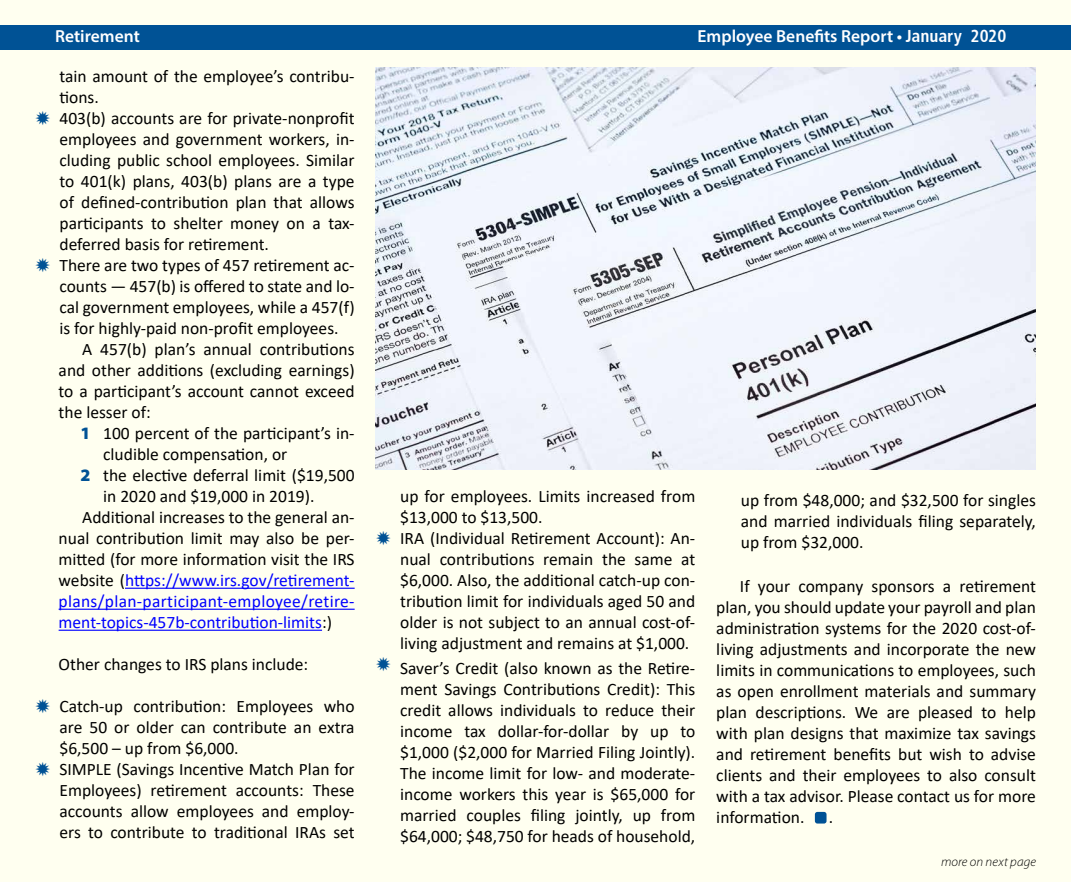
<style>
.page{position:relative;width:1071px;height:882px;background:#fff}
.page>*{position:absolute;margin:0;border:0;box-sizing:border-box;transform-origin:0 0}
.t1{font:17.5px/21px "Calibri";color:#000;text-align:justify}
.t2{font:17.5px "Calibri";color:#00f}
.t3{font:600 17.5px "Myriad Pro";color:#fff}
.t4{font:17.5px "Calibri";letter-spacing:.02em;color:#00f}
.t5{font:italic 300 13.12px "Myriad Pro";letter-spacing:.01em;color:#000}
.s1{font-family:"Humanist 777 BT Bold Condensed B";font-weight:400}
.s2{font-family:"Myriad Pro";font-weight:900;color:#005295}
.s3{color:#000}
</style>
<div class="page">
<div style="left:1px;top:1px;width:1070px;height:881px;background:#fffff0"></div>
<div style="left:0;top:25px;width:1071px;height:24px;background:#005295"></div>
<img style="left:376px;top:67px;width:660px;height:403px">
<hr style="left:125px;top:588px;width:230px;height:1px;background:#00f">
<hr style="left:59px;top:609px;width:296px;height:1px;background:#00f">
<hr style="left:59px;top:630px;width:263px;height:1px;background:#00f">
<div style="left:815px;top:812px;width:12px;height:12px;background:#005295;border-radius:3px"></div>
<p class="t3" style="left:55px;top:25px;width:86px">Retirement</p>
<p class="t3" style="left:698px;top:25px;width:310px">Employee Benefits Report • <span class="s1">January 2020</span></p>
<p class="t1" style="left:60px;top:66px;width:297px">tain amount of the employee’s contribu-</p>
<p class="t1" style="left:60px;top:87px;width:41px">tions.</p>
<p class="t1" style="left:60px;top:108px;width:297px">403(b) accounts are for private-nonprofit</p>
<p class="t1" style="left:60px;top:129px;width:297px">employees and government workers, in-</p>
<p class="t1" style="left:60px;top:150px;width:297px">cluding public school employees. Similar</p>
<p class="t1" style="left:60px;top:171px;width:297px">to 401(k) plans, 403(b) plans are a type</p>
<p class="t1" style="left:60px;top:192px;width:297px">of defined-contribution plan that allows</p>
<p class="t1" style="left:60px;top:213px;width:297px">participants to shelter money on a tax-</p>
<p class="t1" style="left:60px;top:234px;width:211px">deferred basis for retirement.</p>
<p class="t1" style="left:60px;top:255px;width:297px">There are two types of 457 retirement ac-</p>
<p class="t1" style="left:60px;top:276px;width:297px">counts — 457(b) is offered to state and lo-</p>
<p class="t1" style="left:60px;top:297px;width:297px">cal government employees, while a 457(f)</p>
<p class="t1" style="left:60px;top:318px;width:281px">is for highly-paid non-profit employees.</p>
<p class="t1" style="left:82px;top:339px;width:274px">A 457(b) plan’s annual contributions</p>
<p class="t1" style="left:59px;top:360px;width:298px">and other additions (excluding earnings)</p>
<p class="t1" style="left:59px;top:381px;width:298px">to a participant’s account cannot exceed</p>
<p class="t1" style="left:59px;top:402px;width:94px">the lesser of:</p>
<p class="t1" style="left:80px;top:423px;width:276px"><span class="s2">1</span> 100 percent of the participant’s in-</p>
<p class="t1" style="left:103px;top:444px;width:186px">cludible compensation, or</p>
<p class="t1" style="left:81px;top:465px;width:276px"><span class="s2">2</span> the elective deferral limit ($19,500</p>
<p class="t1" style="left:103px;top:486px;width:213px">in 2020 and $19,000 in 2019).</p>
<p class="t1" style="left:82px;top:507px;width:274px">Additional increases to the general an-</p>
<p class="t1" style="left:59px;top:528px;width:298px">nual contribution limit may also be per-</p>
<p class="t1" style="left:59px;top:549px;width:298px">mitted (for more information visit the IRS</p>
<p class="t2" style="left:59px;top:568px;width:298px"><span class="s3">website (</span>https://www.irs.gov/retirement-</p>
<p class="t4" style="left:59px;top:589px;width:297px">plans/plan-participant-employee/retire-</p>
<p class="t2" style="left:59px;top:610px;width:275px">ment-topics-457b-contribution-limits<span class="s3">:)</span></p>
<p class="t1" style="left:59px;top:654px;width:251px">Other changes to IRS plans include:</p>
<p class="t1" style="left:60px;top:696px;width:297px;text-align:left">Catch-up contribution: Employees who are 50 or older can contribute an extra $6,500 – up from $6,000.<br>SIMPLE (Savings Incentive Match Plan for Employees) retirement accounts: These accounts allow employees and employ&shy;ers to contribute to traditional IRAs set</p>
<p class="t1" style="left:400px;top:486px;width:297px;text-align:left">up for employees. Limits increased from $13,000 to $13,500.<br>IRA (Individual Retirement Account): An&shy;nual contributions remain the same at $6,000. Also, the additional catch-up con&shy;tribution limit for individuals aged 50 and older is not subject to an annual cost-of&shy;living adjustment and remains at $1,000.</p>
<p class="t1" style="left:400px;top:657px;width:297px">Saver’s Credit (also known as the Retire&shy;ment Savings Contributions Credit): This credit allows individuals to reduce their income tax dollar-for-dollar by up to $1,000 ($2,000 for Married Filing Jointly).<br>The income limit for low- and moderate&shy;income workers this year is $65,000 for married couples filing jointly, up from $64,000; $48,750 for heads of household,</p>
<p class="t1" style="left:741px;top:489px;width:297px">up from $48,000; and $32,500 for singles and married individuals filing separately, up from $32,000.</p>
<p class="t1" style="left:716px;top:575px;width:321px;text-indent:24px">If your company sponsors a retirement plan, you should update your payroll and plan administration systems for the 2020 cost-of&shy;living adjustments and incorporate the new limits in communications to employees, such as open enrollment materials and summary plan descriptions. We are pleased to help with plan designs that maximize tax savings and retirement benefits but wish to advise clients and their employees to also consult with a tax advisor. Please contact us for more information.</p>
<p class="t1" style="left:829px;top:806px;width:6px">.</p>
<p class="t5" style="left:941px;top:855px;width:96px">more on next page</p>
</div>
